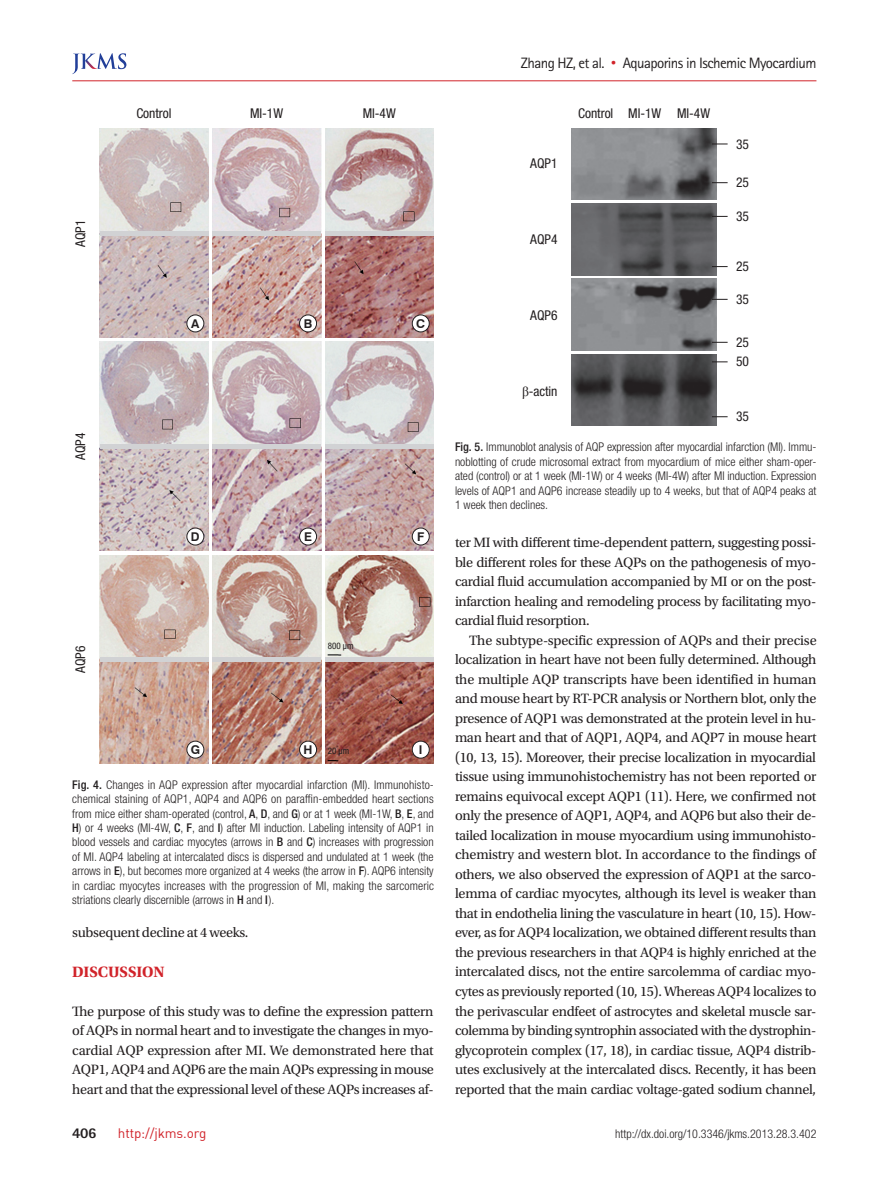
<style>
.page{position:relative;width:893px;height:1191px;background:#fff}
.page>*{position:absolute;margin:0;border:0;box-sizing:border-box;transform-origin:0 0}
.본문-대제목{font:700 15.75px "Utopia Std";letter-spacing:-.01em;color:#d1232a}
.t1{font:15px "Rotis Sans Serif Std";letter-spacing:-.04em;color:#231f20}
.t2{font:800 15px "Rotis Sans Serif Std";color:#231f20}
.본문{font:14.25px/19.5px "Utopia Std";letter-spacing:-.025em;color:#231f20;text-align:justify}
.그림_지문_9pt{font:condensed 13.5px "Helvetica Neue LT Std";letter-spacing:-.005em;color:#231f20}
.t3{font:13.5px "Dinreg";letter-spacing:-.01em;color:#d1232a}
.t4{font:700 12.15px "Swiss 721 BT";color:#231f20}
.표_그림_캡션{font:300 condensed 12px/14.4px "Helvetica Neue LT Std";color:#231f20;text-align:justify}
.그림_지문_9pt-2{font:condensed 9px "Helvetica Neue LT Std";letter-spacing:-.005em;color:#231f20}
.s1{font-weight:500}
.s2{font-family:"Dotum";color:#d1232a}
.s3{font-family:"Times New Roman";font-stretch:normal}
</style>
<div class="page">
<hr style="left:72px;top:80px;width:744px;height:1px;background:#d1232a">
<svg style="left:72px;top:53px;width:54px;height:21px"></svg>
<img style="left:100px;top:129px;width:108px;height:208px">
<hr style="left:100px;top:231px;width:108px;height:4px;background:#d1d2d4">
<div style="left:187px;top:315px;width:17px;height:17px;background:#fff;border-radius:50%"></div>
<div style="left:187px;top:315px;width:17px;height:17px;border:1px solid #231f20;border-radius:50%"></div>
<img style="left:213px;top:129px;width:108px;height:208px">
<div style="left:300px;top:315px;width:17px;height:17px;background:#fff;border-radius:50%"></div>
<div style="left:299px;top:315px;width:18px;height:17px;border:1px solid #231f20;border-radius:50%"></div>
<img style="left:325px;top:129px;width:109px;height:208px">
<div style="left:412px;top:315px;width:17px;height:17px;background:#fff;border-radius:50%"></div>
<div style="left:412px;top:315px;width:17px;height:17px;border:1px solid #231f20;border-radius:50%"></div>
<hr style="left:213px;top:231px;width:108px;height:4px;background:#d1d2d4">
<hr style="left:325px;top:231px;width:109px;height:4px;background:#d1d2d4">
<img style="left:100px;top:342px;width:108px;height:208px">
<hr style="left:100px;top:444px;width:108px;height:4px;background:#d1d2d4">
<div style="left:187px;top:528px;width:17px;height:17px;background:#fff;border-radius:50%"></div>
<div style="left:187px;top:528px;width:17px;height:17px;border:1px solid #231f20;border-radius:50%"></div>
<img style="left:213px;top:342px;width:108px;height:208px">
<div style="left:300px;top:528px;width:17px;height:17px;background:#fff;border-radius:50%"></div>
<div style="left:299px;top:528px;width:18px;height:17px;border:1px solid #231f20;border-radius:50%"></div>
<img style="left:325px;top:342px;width:109px;height:208px">
<div style="left:412px;top:528px;width:17px;height:17px;background:#fff;border-radius:50%"></div>
<div style="left:412px;top:528px;width:17px;height:17px;border:1px solid #231f20;border-radius:50%"></div>
<hr style="left:213px;top:444px;width:108px;height:4px;background:#d1d2d4">
<hr style="left:325px;top:444px;width:109px;height:4px;background:#d1d2d4">
<img style="left:100px;top:555px;width:108px;height:208px">
<hr style="left:100px;top:657px;width:108px;height:4px;background:#d1d2d4">
<div style="left:187px;top:741px;width:17px;height:17px;background:#fff;border-radius:50%"></div>
<div style="left:187px;top:741px;width:17px;height:17px;border:1px solid #231f20;border-radius:50%"></div>
<img style="left:213px;top:555px;width:108px;height:208px">
<div style="left:300px;top:741px;width:17px;height:17px;background:#fff;border-radius:50%"></div>
<div style="left:299px;top:741px;width:18px;height:17px;border:1px solid #231f20;border-radius:50%"></div>
<img style="left:325px;top:555px;width:109px;height:208px">
<div style="left:412px;top:741px;width:17px;height:17px;background:#fff;border-radius:50%"></div>
<div style="left:412px;top:741px;width:17px;height:17px;border:1px solid #231f20;border-radius:50%"></div>
<hr style="left:213px;top:657px;width:108px;height:4px;background:#d1d2d4">
<hr style="left:325px;top:657px;width:109px;height:4px;background:#d1d2d4">
<img style="left:571px;top:128px;width:146px;height:72px">
<img style="left:571px;top:203px;width:146px;height:72px">
<img style="left:571px;top:279px;width:146px;height:71px">
<img style="left:571px;top:354px;width:146px;height:72px">
<svg style="left:712px;top:144px;width:16px;height:1px"></svg>
<svg style="left:712px;top:216px;width:16px;height:1px"></svg>
<svg style="left:712px;top:299px;width:16px;height:1px"></svg>
<svg style="left:712px;top:361px;width:16px;height:1px"></svg>
<svg style="left:712px;top:182px;width:16px;height:1px"></svg>
<svg style="left:712px;top:266px;width:16px;height:1px"></svg>
<svg style="left:712px;top:342px;width:16px;height:1px"></svg>
<svg style="left:712px;top:416px;width:16px;height:1px"></svg>
<p class="그림_지문_9pt" style="left:73px;top:247px;width:29px;rotate:-90deg">AQP1</p>
<p class="그림_지문_9pt" style="left:73px;top:460px;width:29px;rotate:-90deg">AQP4</p>
<p class="그림_지문_9pt" style="left:73px;top:673px;width:29px;rotate:-90deg">AQP6</p>
<p class="그림_지문_9pt" style="left:136px;top:105px;width:37px">Control</p>
<p class="그림_지문_9pt" style="left:250px;top:105px;width:34px">MI-1W</p>
<p class="그림_지문_9pt" style="left:363px;top:105px;width:34px">MI-4W</p>
<p class="t4" style="left:191px;top:316px;width:10px">A</p>
<p class="t4" style="left:304px;top:316px;width:10px">B</p>
<p class="t4" style="left:416px;top:316px;width:10px">C</p>
<p class="t4" style="left:191px;top:529px;width:10px">D</p>
<p class="t4" style="left:304px;top:529px;width:9px">E</p>
<p class="t4" style="left:417px;top:529px;width:9px">F</p>
<p class="그림_지문_9pt-2" style="left:328px;top:640px;width:27px">800 µm</p>
<p class="t4" style="left:191px;top:742px;width:11px">G</p>
<p class="t4" style="left:304px;top:742px;width:10px">H</p>
<p class="t4" style="left:419px;top:742px;width:5px">I</p>
<p class="그림_지문_9pt-2" style="left:328px;top:745px;width:23px">20 µm</p>
<p class="표_그림_캡션" style="left:72px;top:777px;width:363px"><span class="s1">Fig. 4.</span> Changes in AQP expression after myocardial infarction (MI). Immunohisto&shy;chemical staining of AQP1, AQP4 and AQP6 on paraffin-embedded heart sections from mice either sham-operated (control, <span class="s1">A</span>, <span class="s1">D</span>, and <span class="s1">G</span>) or at 1 week (MI-1W, <span class="s1">B</span>, <span class="s1">E</span>, and <span class="s1">H</span>) or 4 weeks (MI-4W, <span class="s1">C</span>, <span class="s1">F</span>, and <span class="s1">I</span>) after MI induction. Labeling intensity of AQP1 in blood vessels and cardiac myocytes (arrows in <span class="s1">B</span> and <span class="s1">C</span>) increases with progression of MI. AQP4 labeling at intercalated discs is dispersed and undulated at 1 week (the arrows in <span class="s1">E</span>), but becomes more organized at 4 weeks (the arrow in <span class="s1">F</span>). AQP6 intensity in cardiac myocytes increases with the progression of MI, making the sarcomeric striations clearly discernible (arrows in <span class="s1">H</span> and <span class="s1">I</span>).</p>
<p class="본문" style="left:72px;top:923px;width:178px">subsequent decline at 4 weeks.</p>
<p class="본문-대제목" style="left:72px;top:963px;width:94px">DISCUSSION</p>
<p class="본문" style="left:72px;top:1001px;width:363px">The purpose of this study was to define the expression pattern of AQPs in normal heart and to investigate the changes in myo&shy;cardial AQP expression after MI. We demonstrated here that AQP1, AQP4 and AQP6 are the main AQPs expressing in mouse heart and that the expressional level of these AQPs increases af-</p>
<p class="t1" style="left:521px;top:54px;width:297px">Zhang HZ, et al. <span class="s2">•</span> Aquaporins in Ischemic Myocardium</p>
<p class="그림_지문_9pt" style="left:530px;top:155px;width:29px">AQP1</p>
<p class="그림_지문_9pt" style="left:578px;top:105px;width:37px">Control</p>
<p class="그림_지문_9pt" style="left:628px;top:105px;width:34px">MI-1W</p>
<p class="그림_지문_9pt" style="left:677px;top:105px;width:34px">MI-4W</p>
<p class="그림_지문_9pt" style="left:530px;top:231px;width:29px">AQP4</p>
<p class="그림_지문_9pt" style="left:530px;top:307px;width:29px">AQP6</p>
<p class="그림_지문_9pt" style="left:522px;top:383px;width:37px"><span class="s3">β</span>-actin</p>
<p class="그림_지문_9pt" style="left:736px;top:136px;width:14px">35</p>
<p class="그림_지문_9pt" style="left:736px;top:175px;width:14px">25</p>
<p class="그림_지문_9pt" style="left:736px;top:208px;width:14px">35</p>
<p class="그림_지문_9pt" style="left:736px;top:259px;width:14px">25</p>
<p class="그림_지문_9pt" style="left:736px;top:291px;width:14px">35</p>
<p class="그림_지문_9pt" style="left:736px;top:334px;width:14px">25</p>
<p class="그림_지문_9pt" style="left:736px;top:354px;width:14px">50</p>
<p class="그림_지문_9pt" style="left:736px;top:409px;width:14px">35</p>
<p class="표_그림_캡션" style="left:455px;top:440px;width:363px"><span class="s1">Fig. 5.</span> Immunoblot analysis of AQP expression after myocardial infarction (MI). Immu&shy;noblotting of crude microsomal extract from myocardium of mice either sham-oper&shy;ated (control) or at 1 week (MI-1W) or 4 weeks (MI-4W) after MI induction. Expression levels of AQP1 and AQP6 increase steadily up to 4 weeks, but that of AQP4 peaks at 1 week then declines.</p>
<p class="본문" style="left:455px;top:533px;width:363px">ter MI with different time-dependent pattern, suggesting possi&shy;ble different roles for these AQPs on the pathogenesis of myo&shy;cardial fluid accumulation accompanied by MI or on the post&shy;infarction healing and remodeling process by facilitating myo&shy;cardial fluid resorption.</p>
<p class="본문" style="left:455px;top:631px;width:363px;text-indent:14px">The subtype-specific expression of AQPs and their precise localization in heart have not been fully determined. Although the multiple AQP transcripts have been identified in human and mouse heart by RT-PCR analysis or Northern blot, only the presence of AQP1 was demonstrated at the protein level in hu&shy;man heart and that of AQP1, AQP4, and AQP7 in mouse heart (10, 13, 15). Moreover, their precise localization in myocardial tissue using immunohistochemistry has not been reported or remains equivocal except AQP1 (11). Here, we confirmed not only the presence of AQP1, AQP4, and AQP6 but also their de&shy;tailed localization in mouse myocardium using immunohisto&shy;chemistry and western blot. In accordance to the findings of others, we also observed the expression of AQP1 at the sarco&shy;lemma of cardiac myocytes, although its level is weaker than that in endothelia lining the vasculature in heart (10, 15). How&shy;ever, as for AQP4 localization, we obtained different results than the previous researchers in that AQP4 is highly enriched at the intercalated discs, not the entire sarcolemma of cardiac myo&shy;cytes as previously reported (10, 15). Whereas AQP4 localizes to the perivascular endfeet of astrocytes and skeletal muscle sar&shy;colemma by binding syntrophin associated with the dystrophin&shy;glycoprotein complex (17, 18), in cardiac tissue, AQP4 distrib&shy;utes exclusively at the intercalated discs. Recently, it has been reported that the main cardiac voltage-gated sodium channel,</p>
<p class="t2" style="left:72px;top:1123px;width:26px">406</p>
<p class="t3" style="left:118px;top:1124px;width:90px">http://jkms.org</p>
<p class="표_그림_캡션" style="left:615px;top:1126px;width:203px">http://dx.doi.org/10.3346/jkms.2013.28.3.402</p>
</div>
